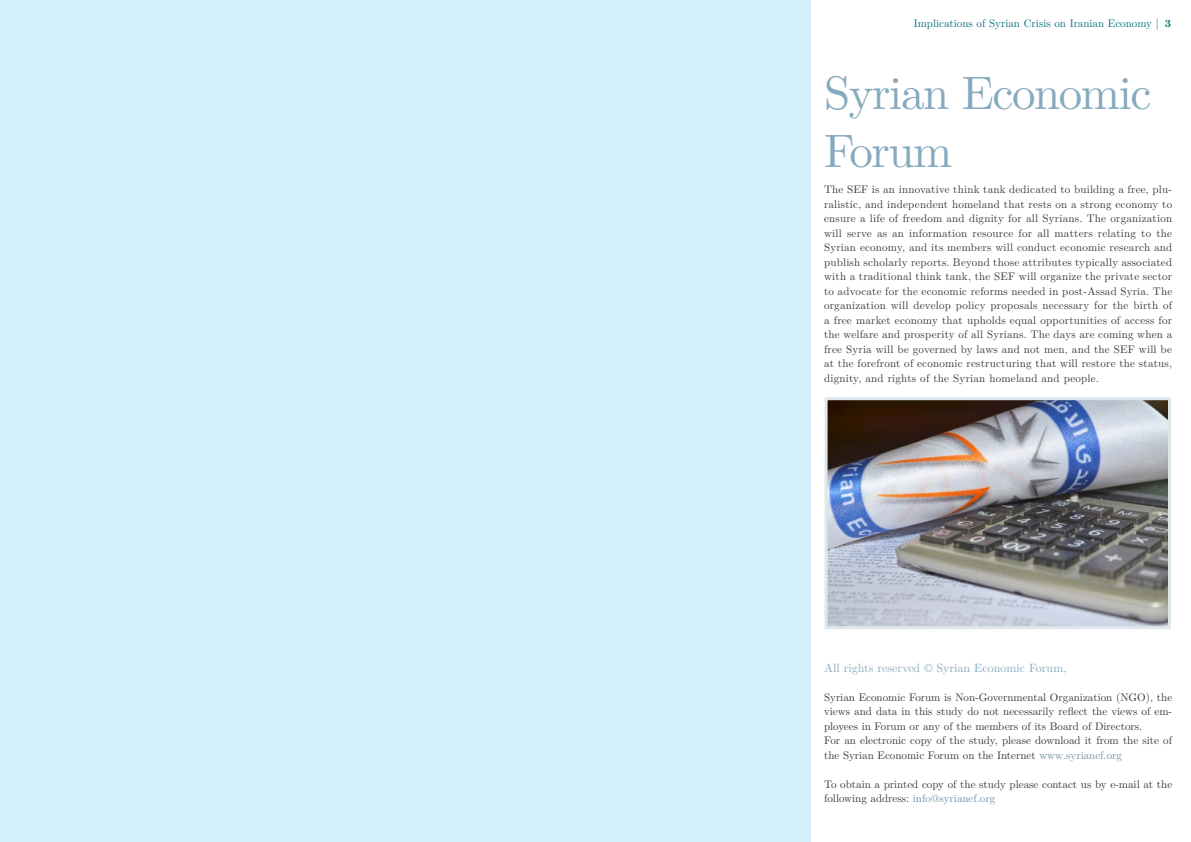
<style>
.page{position:relative;width:1191px;height:842px;background:#fff}
.page>*{position:absolute;margin:0;border:0;box-sizing:border-box;transform-origin:0 0}
.t1{font:47px/58px "LM Roman 10";letter-spacing:-.03em;color:#6894ad}
.t2{font:12px "LM Roman 10";color:#6894ad}
.t3{font:11px/14.5px "LM Roman 10";color:#000101}
.t4{font:11px "LM Roman 10";color:#007079}
.s1{font-weight:700}
.s2{color:#4a718b}
</style>
<div class="page">
<img style="left:828px;top:401px;width:339px;height:224px">
<div style="left:824px;top:397px;width:347px;height:232px;border:3px solid #dde7ec"></div>
<div style="left:0;top:0;width:810px;height:842px;background:#d4effc"></div>
<p class="t4" style="left:914px;top:14px;width:259px">Implications of Syrian Crisis on Iranian Economy | <span class="s1">3</span></p>
<h1 class="t1" style="left:824px;top:60px;width:329px">Syrian Economic<br>Forum</h1>
<p class="t3" style="left:824px;top:181px;width:350px;text-align:justify">The SEF is an innovative think tank dedicated to building a free, plu&shy;ralistic, and independent homeland that rests on a strong economy to ensure a life of freedom and dignity for all Syrians. The organization will serve as an information resource for all matters relating to the Syrian economy, and its members will conduct economic research and publish scholarly reports. Beyond those attributes typically associated with a traditional think tank, the SEF will organize the private sector to advocate for the economic reforms needed in post-Assad Syria. The organization will develop policy proposals necessary for the birth of a free market economy that upholds equal opportunities of access for the welfare and prosperity of all Syrians. The days are coming when a free Syria will be governed by laws and not men, and the SEF will be at the forefront of economic restructuring that will restore the status, dignity, and rights of the Syrian homeland and people.</p>
<p class="t2" style="left:824px;top:658px;width:244px">All rights reserved © Syrian Economic Forum,</p>
<p class="t3" style="left:824px;top:689px;width:350px">Syrian Economic Forum is Non-Governmental Organization (NGO), the views and data in this study do not necessarily reflect the views of em&shy;ployees in Forum or any of the members of its Board of Directors.<br>For an electronic copy of the study, please download it from the site of the Syrian Economic Forum on the Internet <span class="s2">www.syrianef.org</span></p>
<p class="t3" style="left:824px;top:776px;width:350px">To obtain a printed copy of the study please contact us by e-mail at the following address: <span class="s2">info@syrianef.org</span></p>
</div>
